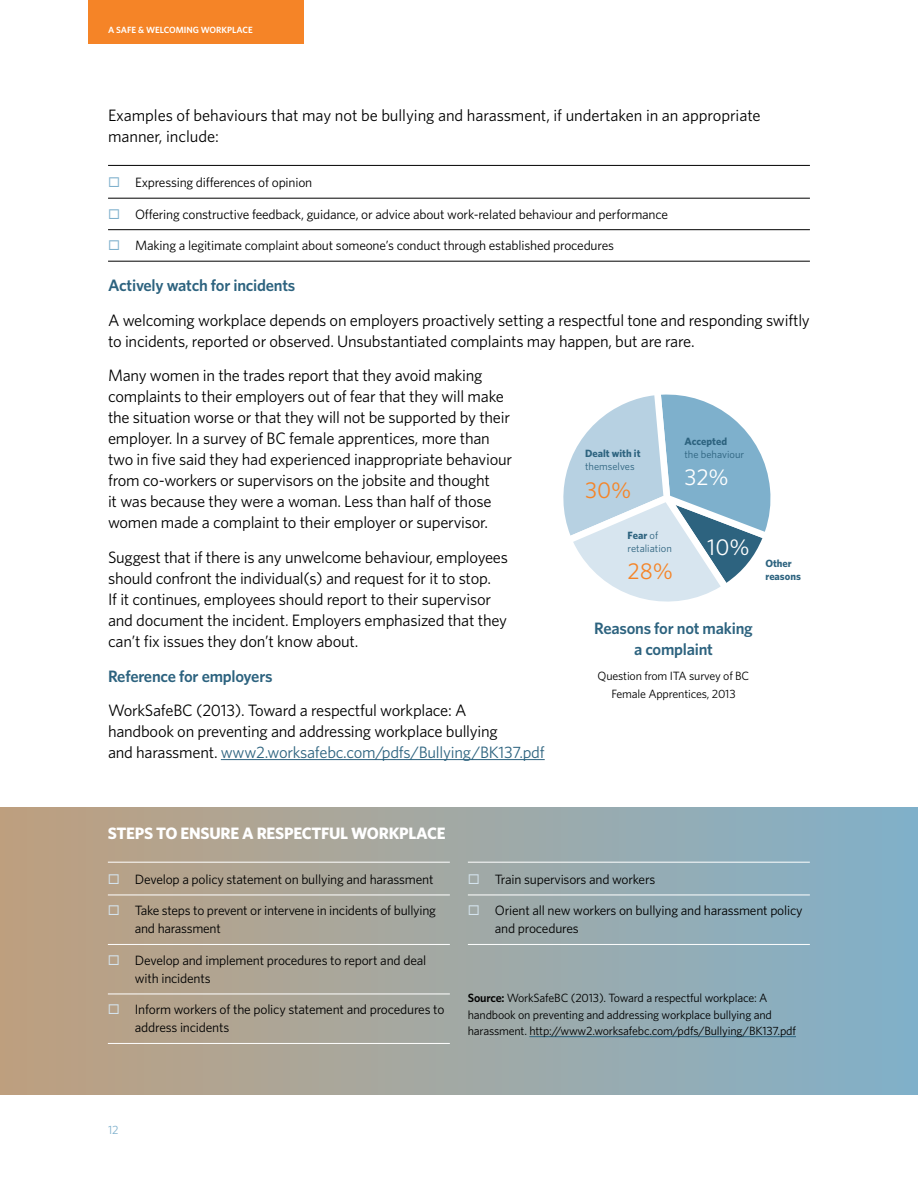
<style>
.page{position:relative;width:918px;height:1188px;background:#fff}
.page>*{position:absolute;margin:0;border:0;box-sizing:border-box;transform-origin:0 0}
.t1{font:22.95px "Whitney";color:#f58427}
.t2{font:22.95px "Whitney";color:#fff}
.t3{font:16.5px/21px "Whitney";letter-spacing:-.015em;color:#000}
.t4{font:600 16.5px/21px "Whitney";letter-spacing:-.015em;color:#2d637f;text-align:center}
.t5{font:700 16.5px "Whitney";letter-spacing:-.015em;color:#fff}
.t6{font:13.5px/18px "Whitney";letter-spacing:-.015em;color:#000}
.t7{font:12px/16.5px "Whitney";letter-spacing:-.015em;color:#000;text-align:center}
.t8{font:12px "Whitney";color:#7eb0cc}
.t9{font:10.5px/12.6px "Whitney";color:#2d637f}
.t10{font:700 10.5px/12.6px "Whitney";color:#2d637f}
.t11{font:600 9px "Whitney";color:#fff}
.s1{color:#2d637f}
.s2{font-weight:700}
.s3{font-weight:600}
</style>
<div class="page">
<div style="left:88px;top:0;width:216px;height:44px;background:#f58427"></div>
<div style="left:0;top:808px;width:918px;height:286px;background:linear-gradient(to right,#c0a07f,#83b1ca)"></div>
<hr style="left:108px;top:165px;width:702px;height:1px;background:#000">
<hr style="left:108px;top:198px;width:702px;height:1px;background:#000">
<hr style="left:108px;top:229px;width:702px;height:1px;background:#000">
<hr style="left:108px;top:261px;width:702px;height:1px;background:#000">
<hr style="left:221px;top:759px;width:324px;height:1px;background:#2d637f">
<svg style="left:563px;top:394px;width:208px;height:208px"></svg>
<hr style="left:108px;top:862px;width:342px;height:1px;background:#fff">
<hr style="left:108px;top:895px;width:342px;height:1px;background:#fff">
<hr style="left:108px;top:944px;width:342px;height:1px;background:#fff">
<hr style="left:108px;top:994px;width:342px;height:1px;background:#fff">
<hr style="left:108px;top:1043px;width:342px;height:1px;background:#fff">
<hr style="left:468px;top:862px;width:342px;height:1px;background:#fff">
<hr style="left:468px;top:895px;width:342px;height:1px;background:#fff">
<hr style="left:468px;top:944px;width:342px;height:1px;background:#fff">
<hr style="left:529px;top:1036px;width:267px;height:1px;background:#2d637f">
<svg style="left:109px;top:874px;width:10px;height:10px"></svg>
<svg style="left:109px;top:906px;width:10px;height:9px"></svg>
<svg style="left:109px;top:955px;width:10px;height:10px"></svg>
<svg style="left:109px;top:1005px;width:10px;height:9px"></svg>
<svg style="left:469px;top:874px;width:10px;height:10px"></svg>
<svg style="left:469px;top:906px;width:10px;height:9px"></svg>
<p class="t11" style="left:108px;top:24px;width:146px">a safe &amp; welcom ing workplace</p>
<p class="t3" style="left:108px;top:105px;width:654px">Examples of behaviours that may not be bullying and harassment, if undertaken in an appropriate manner, include:</p>
<p class="t6" style="left:135px;top:173px;width:179px">Expressing differences of opinion</p>
<p class="t6" style="left:135px;top:205px;width:535px">Offering constructive feedback, guidance, or advice about work‑related behaviour and performance</p>
<p class="t6" style="left:135px;top:236px;width:480px">Making a legitimate complaint about someone’s conduct through established procedures</p>
<p class="t4" style="left:108px;top:275px;width:189px">Actively watch for incidents</p>
<p class="t3" style="left:108px;top:310px;width:703px">A welcoming workplace depends on employers proactively setting a respectful tone and responding swiftly to incidents, reported or observed. Unsubstantiated complaints may happen, but are rare.</p>
<p class="t3" style="left:108px;top:365px;width:406px">Many women in the trades report that they avoid making complaints to their employers out of fear that they will make the situation worse or that they will not be supported by their employer. In a survey of BC female apprentices, more than two in five said they had experienced inappropriate behaviour from co-workers or supervisors on the jobsite and thought<br>it was because they were a woman. Less than half of those women made a complaint to their employer or supervisor.</p>
<p class="t3" style="left:108px;top:547px;width:401px">Suggest that if there is any unwelcome behaviour, employees should confront the individual(s) and request for it to stop.<br>If it continues, employees should report to their supervisor and document the incident. Employers emphasized that they can’t fix issues they don’t know about.</p>
<p class="t4" style="left:108px;top:665px;width:166px">Reference for employers</p>
<p class="t3" style="left:108px;top:700px;width:438px">WorkSafeBC (2013). Toward a respectful workplace: A<br>handbook on preventing and addressing workplace bullying<br>and harassment. <span class="s1">www2.worksafebc.com/pdfs/Bullying/BK137.pdf</span></p>
<p class="t10" style="left:684px;top:435px;width:44px">ACCEPTED</p>
<p class="t9" style="left:684px;top:448px;width:61px">the behaviour</p>
<h1 class="t2" style="left:684px;top:462px;width:46px">32%</h1>
<p class="t10" style="left:585px;top:447px;width:57px">DEALT WITH IT</p>
<p class="t9" style="left:585px;top:460px;width:51px">themselves</p>
<h1 class="t1" style="left:585px;top:474px;width:48px">30%</h1>
<p class="t9" style="left:627px;top:529px;width:46px"><span class="s2">FEAR</span> of retaliation</p>
<h1 class="t1" style="left:627px;top:556px;width:47px">28%</h1>
<h1 class="t2" style="left:707px;top:532px;width:44px">10%</h1>
<p class="t10" style="left:765px;top:557px;width:37px">OTHER<br>REASONS</p>
<p class="t4" style="left:594px;top:617px;width:160px">Reasons for not making a complaint</p>
<p class="t7" style="left:598px;top:666px;width:153px;line-height:18px">Question from ITA survey of BC<br>Female Apprentices, 2013</p>
<p class="t5" style="left:108px;top:823px;width:339px">STEPS TO ENSURE A RESPECTFUL WORKPLACE</p>
<p class="t6" style="left:135px;top:870px;width:300px">Develop a policy statement on bullying and harassment</p>
<p class="t6" style="left:135px;top:902px;width:303px">Take steps to prevent or intervene in incidents of bullying and harassment</p>
<p class="t6" style="left:135px;top:951px;width:293px">Develop and implement procedures to report and deal with incidents</p>
<p class="t6" style="left:135px;top:1001px;width:311px">Inform workers of the policy statement and procedures to address incidents</p>
<p class="t6" style="left:495px;top:870px;width:162px">Train supervisors and workers</p>
<p class="t6" style="left:495px;top:902px;width:309px">Orient all new workers on bullying and harassment policy and procedures</p>
<p class="t7" style="left:468px;top:990px;width:330px;text-align:left"><span class="s3">Source:</span> WorkSafeBC (2013). Toward a respectful workplace: A handbook on preventing and addressing workplace bullying and harassment. http://www2.worksafebc.com/pdfs/Bullying/BK137.pdf</p>
<p class="t8" style="left:108px;top:1122px;width:12px">12</p>
</div>
